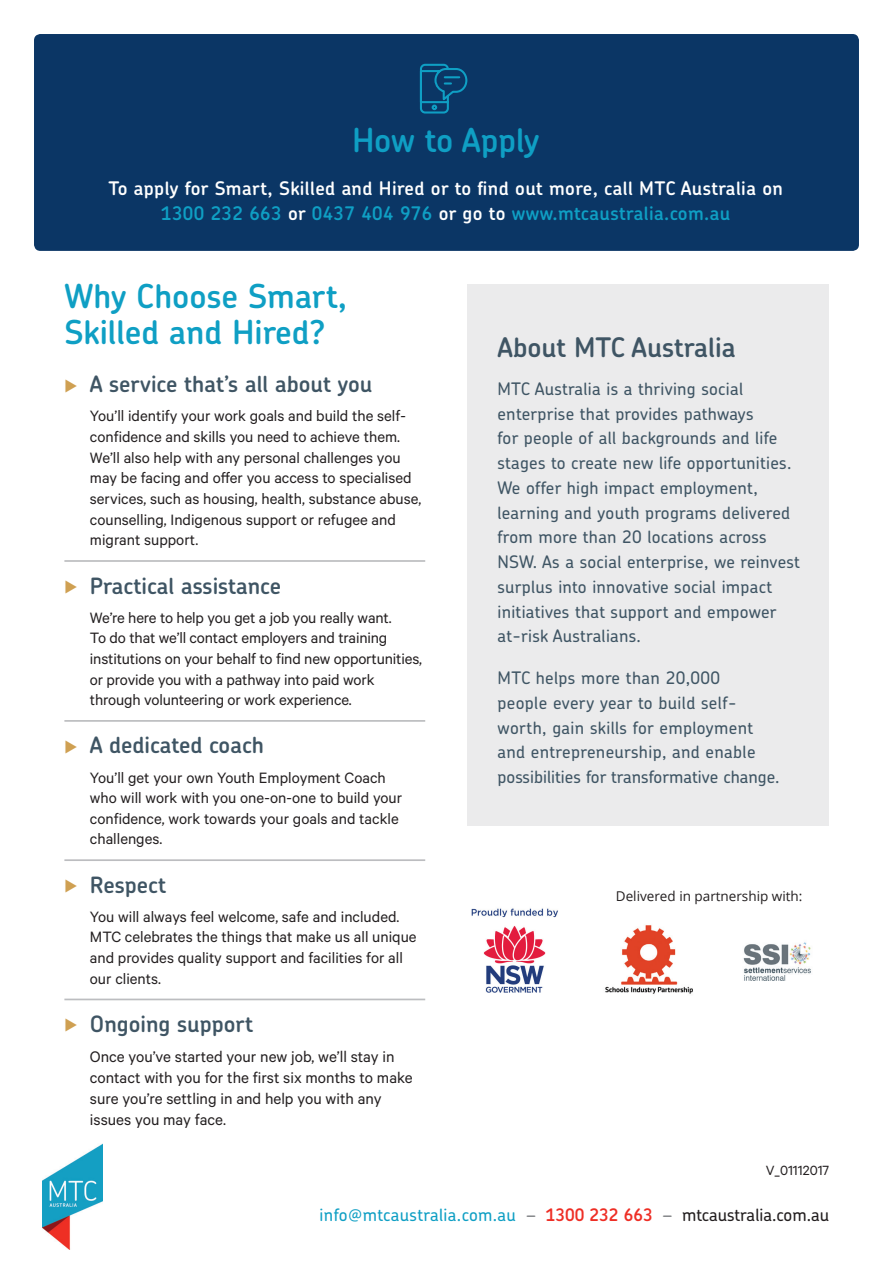
<style>
.page{position:relative;width:893px;height:1263px;background:#fff}
.page>*{position:absolute;margin:0;border:0;box-sizing:border-box;transform-origin:0 0}
.Subheading_Blue{font:600 33px/36px "Chevin Std";color:#0f9fc4}
.How_to_Apply_Heading{font:600 33px "Chevin Std";letter-spacing:-.005em;color:#0f9fc4}
.About_MTC_Box_Headin{font:600 27px "Chevin Std";color:#3f5564}
.Gold_Bullet_Subheadi{font:600 22.5px "Chevin Std";color:#3f5564}
.Bold_Boxed_Text_Whit{font:600 18.75px/25.5px "Chevin Std";letter-spacing:.02em;color:#fff;text-align:center}
.About_MTC_Boxed_Text{font:500 17.25px/24.8px "Chevin Std";letter-spacing:.015em;color:#3f5564}
.Gold_Bullet_Last_Tex{font:17.25px/21px "Calibre";color:#231f20}
.Footer_Text{font:500 17.25px "Chevin Std";color:#0f9fc4}
.Gold_Bullet_Underlin{font:16.8px/20.7px "Calibre";color:#231f20}
.V_code{font:15px "Calibre";color:#231f20}
.t1{font:13.5px "Open Sans";color:#231f20}
.s1{color:#0f9fc4}
.s2{font-family:"Proxima Nova";font-weight:400;font-size:21px;color:#cfa052}
.s3{color:#808285}
.s4{font-weight:600;color:#ee2e25}
.s5{color:#231f20}
</style>
<div class="page">
<hr style="left:64px;top:560px;width:361px;height:2px;background:#bcbdc0">
<hr style="left:64px;top:720px;width:361px;height:2px;background:#bcbdc0">
<hr style="left:64px;top:859px;width:361px;height:2px;background:#bcbdc0">
<hr style="left:64px;top:998px;width:361px;height:2px;background:#bcbdc0">
<div style="left:34px;top:34px;width:825px;height:217px;background:#0b3665;border-radius:6px"></div>
<svg style="left:419px;top:63px;width:49px;height:51px"></svg>
<div style="left:468px;top:285px;width:361px;height:541px;background:#ebebec"></div>
<img style="left:471px;top:908px;width:87px;height:85px">
<img style="left:605px;top:925px;width:88px;height:69px">
<img style="left:743px;top:942px;width:68px;height:39px">
<img style="left:43px;top:1144px;width:60px;height:105px">
<p class="How_to_Apply_Heading" style="left:352px;top:119px;width:189px">How to Apply</p>
<p class="Bold_Boxed_Text_Whit" style="left:109px;top:175px;width:676px">To apply for Smart, Skilled and Hired or to find out more, call MTC Australia on<br><span class="s1">1300 232 663</span> or <span class="s1">0437 404 976</span> or go to <span class="s1">www.mtcaustralia.com.au</span></p>
<p class="Subheading_Blue" style="left:64px;top:277px;width:284px">Why Choose Smart,<br>Skilled and Hired?</p>
<p class="Gold_Bullet_Subheadi" style="left:64px;top:369px;width:309px"><span class="s2">⊲</span> A service that’s all about you</p>
<p class="Gold_Bullet_Underlin" style="left:90px;top:405px;width:333px">You’ll identify your work goals and build the self&shy;confidence and skills you need to achieve them.<br>We’ll also help with any personal challenges you may be facing and offer you access to specialised services, such as housing, health, substance abuse, counselling, Indigenous support or refugee and migrant support.</p>
<p class="Gold_Bullet_Subheadi" style="left:64px;top:570px;width:218px"><span class="s2">⊲</span> Practical assistance</p>
<p class="Gold_Bullet_Underlin" style="left:90px;top:606px;width:334px">We’re here to help you get a job you really want.<br>To do that we’ll contact employers and training institutions on your behalf to find new opportunities, or provide you with a pathway into paid work through volunteering or work experience.</p>
<p class="Gold_Bullet_Subheadi" style="left:64px;top:730px;width:201px"><span class="s2">⊲</span> A dedicated coach</p>
<p class="Gold_Bullet_Underlin" style="left:90px;top:766px;width:314px">You’ll get your own Youth Employment Coach who will work with you one-on-one to build your confidence, work towards your goals and tackle challenges.</p>
<p class="Gold_Bullet_Subheadi" style="left:64px;top:870px;width:103px"><span class="s2">⊲</span> Respect</p>
<p class="Gold_Bullet_Underlin" style="left:90px;top:906px;width:328px">You will always feel welcome, safe and included.<br>MTC celebrates the things that make us all unique and provides quality support and facilities for all our clients.</p>
<p class="Gold_Bullet_Subheadi" style="left:64px;top:1009px;width:190px"><span class="s2">⊲</span> Ongoing support</p>
<p class="Gold_Bullet_Last_Tex" style="left:90px;top:1045px;width:324px">Once you’ve started your new job, we’ll stay in contact with you for the first six months to make sure you’re settling in and help you with any issues you may face.</p>
<p class="About_MTC_Box_Headin" style="left:497px;top:330px;width:240px">About MTC Australia</p>
<p class="About_MTC_Boxed_Text" style="left:497px;top:376px;width:304px">MTC Australia is a thriving social enterprise that provides pathways<br>for people of all backgrounds and life stages to create new life opportunities.<br>We offer high impact employment, learning and youth programs delivered from more than 20 locations across NSW. As a social enterprise, we reinvest surplus into innovative social impact initiatives that support and empower at-risk Australians.</p>
<p class="About_MTC_Boxed_Text" style="left:497px;top:665px;width:284px">MTC helps more than 20,000<br>people every year to build self&shy;worth, gain skills for employment and entrepreneurship, and enable possibilities for transformative change.</p>
<p class="t1" style="left:616px;top:887px;width:188px">Delivered in partnership with:</p>
<p class="V_code" style="left:766px;top:1161px;width:65px">V_01112017</p>
<p class="Footer_Text" style="left:320px;top:1203px;width:511px">info@mtcaustralia.com.au <span class="s3">–</span> <span class="s4">1300 232 663</span> <span class="s3">–</span> <span class="s5">mtcaustralia.com.au</span></p>
</div>
